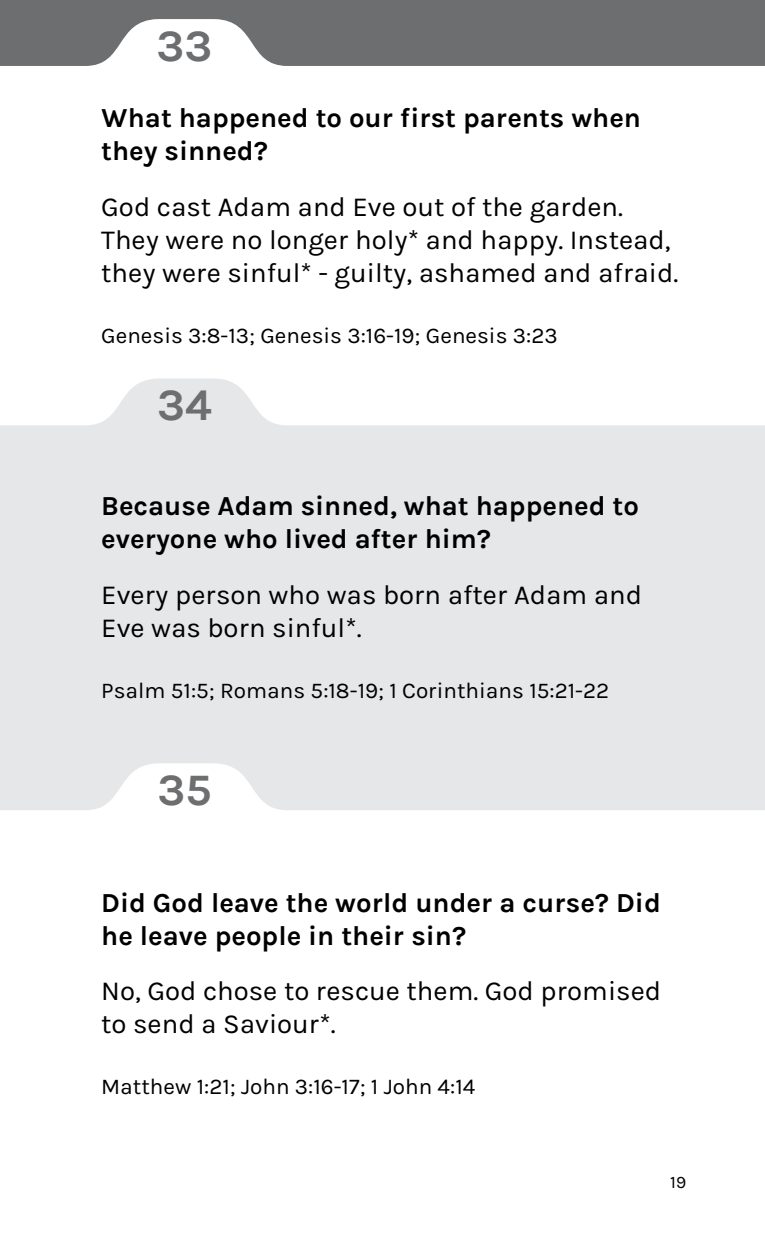
<style>
.page{position:relative;width:765px;height:1239px;background:#fff}
.page>*{position:absolute;margin:0;border:0;box-sizing:border-box;transform-origin:0 0}
.t1{font:700 45px "Karla";color:#6d6e70}
.t2{font:27.5px/33px "Karla";color:#000}
.t3{font:700 27.5px/33px "Karla";color:#000}
.t4{font:22.5px "Karla";color:#000}
.t5{font:17.5px "Karla";color:#000}
</style>
<div class="page">
<svg style="left:0;top:0;width:765px;height:66px;fill:#6d6e70"></svg>
<svg style="left:0;top:378px;width:765px;height:385px;fill:#e6e7e8"></svg>
<svg style="left:0;top:763px;width:765px;height:47px;fill:#e6e7e8"></svg>
<h1 class="t1" style="left:157px;top:27px;width:57px">33</h1>
<p class="t3" style="left:101px;top:104px;width:541px">What happened to our first parents when they sinned?</p>
<p class="t2" style="left:101px;top:192px;width:579px">God cast Adam and Eve out of the garden.<br>They were no longer holy* and happy. Instead, they were sinful* - guilty, ashamed and afraid.</p>
<p class="t4" style="left:101px;top:325px;width:458px">Genesis 3:8-13; Genesis 3:16-19; Genesis 3:23</p>
<h1 class="t1" style="left:157px;top:386px;width:56px">34</h1>
<p class="t3" style="left:101px;top:492px;width:539px">Because Adam sinned, what happened to everyone who lived after him?</p>
<p class="t2" style="left:101px;top:580px;width:542px">Every person who was born after Adam and<br>Eve was born sinful*.</p>
<p class="t4" style="left:101px;top:681px;width:509px">Psalm 51:5; Romans 5:18-19; 1 Corinthians 15:21-22</p>
<h1 class="t1" style="left:157px;top:770px;width:56px">35</h1>
<p class="t3" style="left:101px;top:888px;width:561px">Did God leave the world under a curse? Did he leave people in their sin?</p>
<p class="t2" style="left:101px;top:977px;width:561px">No, God chose to rescue them. God promised to send a Saviour*.</p>
<p class="t4" style="left:101px;top:1077px;width:376px">Matthew 1:21; John 3:16-17; 1 John 4:14</p>
<p class="t5" style="left:670px;top:1174px;width:17px">19</p>
</div>
